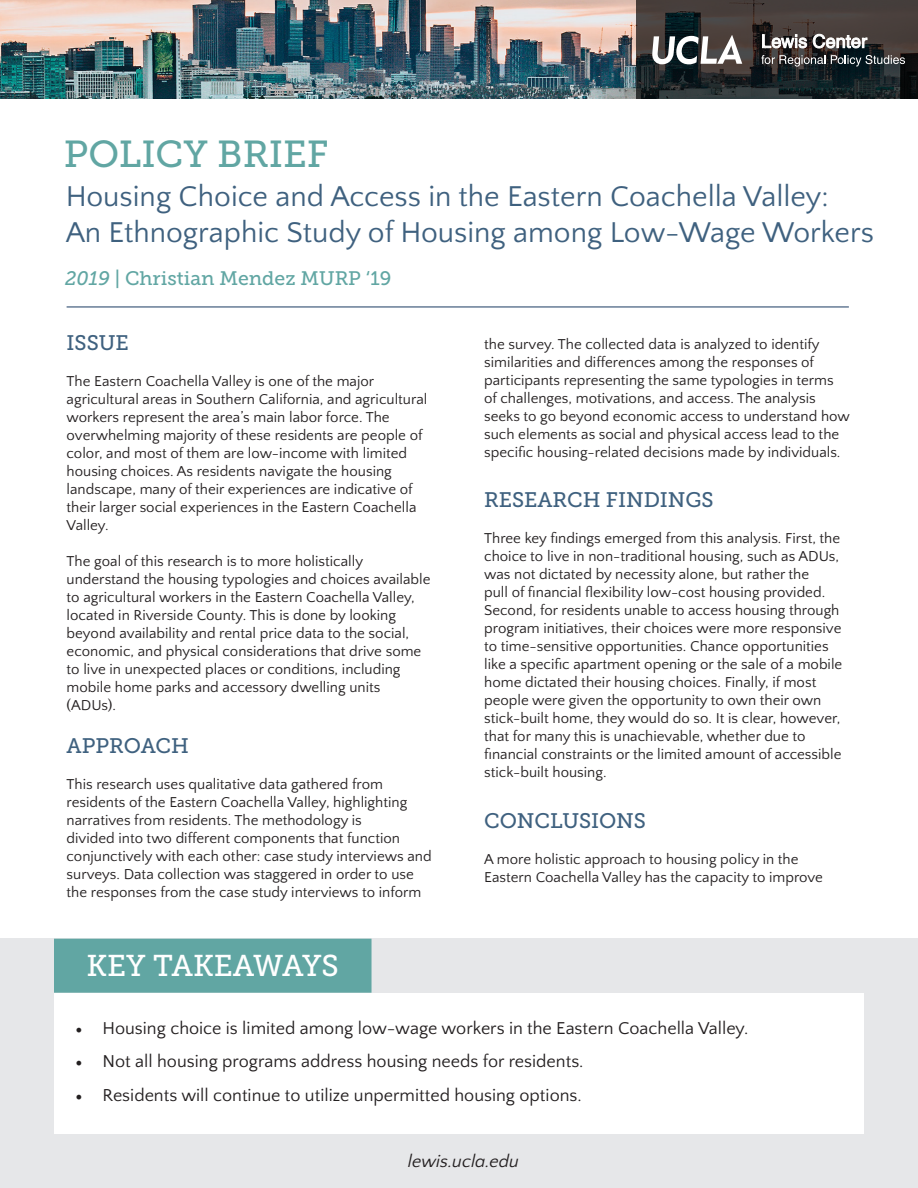
<style>
.page{position:relative;width:918px;height:1188px;background:#fff}
.page>*{position:absolute;margin:0;border:0;box-sizing:border-box;transform-origin:0 0}
.t1{font:37.5px "Museo Slab 500";color:#61a6a3}
.t2{font:30px "Quattrocento Sans";color:#3f617f}
.t3{font:30px "Museo Slab 500";letter-spacing:-.005em;color:#fff}
.t4{font:21px "Museo Slab 500";color:#3f617f}
.t5{font:19.5px "Museo Slab 500";color:#61a6a3}
.t6{font:18px "Quattrocento Sans";color:#231f20}
.t7{font:italic 18px "Quattrocento Sans";color:#231f20}
.t8{font:15px/18px "Quattrocento Sans";color:#231f20}
.s1{font-style:italic}
.s2{font-family:"Minion Pro"}
</style>
<div class="page">
<div style="left:0;top:939px;width:918px;height:249px;background:#e6e7e9"></div>
<div style="left:54px;top:994px;width:810px;height:140px;background:#fff"></div>
<hr style="left:67px;top:306px;width:782px;height:2px;background:#667c96">
<img style="left:0;top:0;width:636px;height:99px">
<svg style="left:636px;top:0;width:282px;height:99px;background:#303030"></svg>
<div style="left:54px;top:939px;width:318px;height:54px;background:#61a6a3;border:2px solid #61a6a3"></div>
<svg style="left:761px;top:34px;width:144px;height:33px;background:#5a5959"></svg>
<svg style="left:652px;top:35px;width:90px;height:29px"></svg>
<p class="t1" style="left:64px;top:133px;width:266px">POLICY BRIEF</p>
<p class="t2" style="left:66px;top:180px;width:765px">Housing Choice and Access in the Eastern Coachella Valley:</p>
<p class="t2" style="left:66px;top:216px;width:810px">An Ethnographic Study of Housing among Low-Wage Workers</p>
<p class="t5" style="left:65px;top:267px;width:328px"><span class="s1">2019</span> | Christian Mendez MURP ‘19</p>
<p class="t4" style="left:67px;top:331px;width:64px">ISSUE</p>
<p class="t8" style="left:67px;top:373px;width:362px">The Eastern Coachella Valley is one of the major agricultural areas in Southern California, and agricultural workers represent the area’s main labor force. The overwhelming majority of these residents are people of color, and most of them are low-income with limited housing choices. As residents navigate the housing landscape, many of their experiences are indicative of their larger social experiences in the Eastern Coachella Valley.</p>
<p class="t8" style="left:67px;top:553px;width:365px">The goal of this research is to more holistically understand the housing typologies and choices available to agricultural workers in the Eastern Coachella Valley, located in Riverside County. This is done by looking beyond availability and rental price data to the social, economic, and physical considerations that drive some to live in unexpected places or conditions, including mobile home parks and accessory dwelling units (ADUs).</p>
<p class="t4" style="left:67px;top:735px;width:124px">APPROACH</p>
<p class="t8" style="left:67px;top:776px;width:367px">This research uses qualitative data gathered from residents of the Eastern Coachella Valley, highlighting narratives from residents. The methodology is<br>divided into two different components that function conjunctively with each other: case study interviews and surveys. Data collection was staggered in order to use the responses from the case study interviews to inform</p>
<p class="t3" style="left:86px;top:949px;width:254px">KEY TAKEAWAYS</p>
<p class="t8" style="left:484px;top:335px;width:367px">the survey. The collected data is analyzed to identify similarities and differences among the responses of participants representing the same typologies in terms of challenges, motivations, and access. The analysis seeks to go beyond economic access to understand how such elements as social and physical access lead to the specific housing-related decisions made by individuals.</p>
<p class="t4" style="left:484px;top:488px;width:231px">RESEARCH FINDINGS</p>
<p class="t8" style="left:484px;top:530px;width:360px">Three key findings emerged from this analysis. First, the choice to live in non-traditional housing, such as ADUs, was not dictated by necessity alone, but rather the<br>pull of financial flexibility low-cost housing provided.<br>Second, for residents unable to access housing through program initiatives, their choices were more responsive to time-sensitive opportunities. Chance opportunities like a specific apartment opening or the sale of a mobile home dictated their housing choices. Finally, if most people were given the opportunity to own their own stick-built home, they would do so. It is clear, however, that for many this is unachievable, whether due to financial constraints or the limited amount of accessible stick-built housing.</p>
<p class="t4" style="left:484px;top:809px;width:163px">CONCLUSIONS</p>
<p class="t8" style="left:484px;top:850px;width:340px">A more holistic approach to housing policy in the<br>Eastern Coachella Valley has the capacity to improve</p>
<p class="t6" style="left:76px;top:1019px;width:674px"><span class="s2">•</span> Housing choice is limited among low-wage workers in the Eastern Coachella Valley.</p>
<p class="t6" style="left:76px;top:1052px;width:509px"><span class="s2">•</span> Not all housing programs address housing needs for residents.</p>
<p class="t6" style="left:76px;top:1086px;width:508px"><span class="s2">•</span> Residents will continue to utilize unpermitted housing options.</p>
<p class="t7" style="left:408px;top:1152px;width:113px">lewis.ucla.edu</p>
</div>
